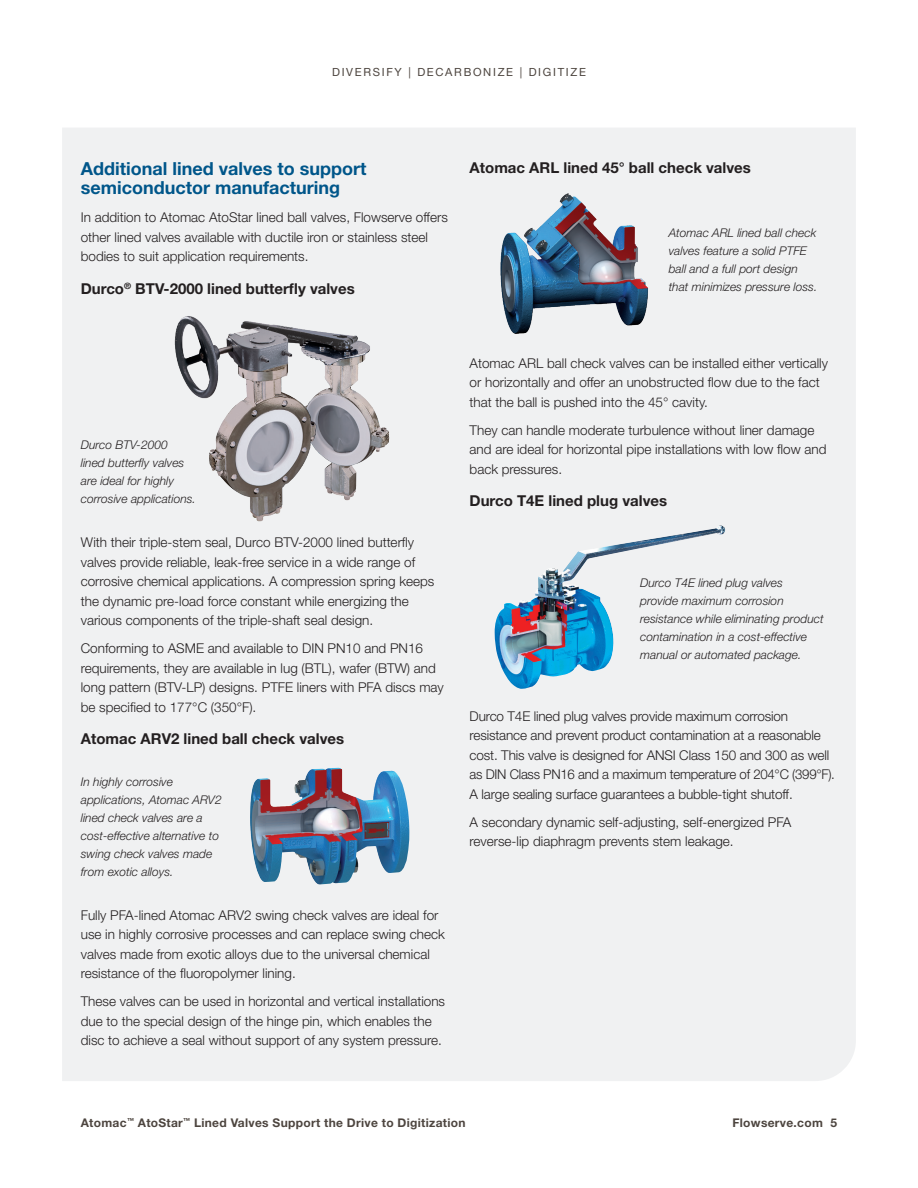
<style>
.page{position:relative;width:918px;height:1188px;background:#fff}
.page>*{position:absolute;margin:0;border:0;box-sizing:border-box;transform-origin:0 0}
.Subhead_Level_1__blu{font:700 18px/19.5px "Helvetica Neue LT Std";color:#00568a}
.Subhead_Level_2__bla{font:700 15px "Helvetica Neue LT Std";color:#231f20}
.Body_copy{font:300 13.5px/19.5px "Helvetica Neue LT Std";color:#231f20}
.t1{font:italic 300 12px/18px "Helvetica Neue LT Std";color:#231f20}
.t2{font:700 12px "Helvetica Neue LT Std";letter-spacing:.025em;color:#4d453f}
.t3{font:11.25px "Helvetica Neue LT Std";letter-spacing:.15em;color:#4d453f}
</style>
<div class="page">
<div style="left:62px;top:128px;width:794px;height:953px;background:#f0f1f2"></div>
<img style="left:170px;top:310px;width:224px;height:216px">
<img style="left:470px;top:184px;width:215px;height:156px">
<img style="left:495px;top:525px;width:230px;height:164px">
<img style="left:250px;top:768px;width:160px;height:117px">
<p class="t3" style="left:332px;top:65px;width:255px">DIVERSIFY | DECARBONIZE | DIGITIZE</p>
<p class="Subhead_Level_1__blu" style="left:81px;top:158px;width:287px">Additional lined valves to support semiconductor manufacturing</p>
<p class="Body_copy" style="left:81px;top:208px;width:369px">In addition to Atomac AtoStar lined ball valves, Flowserve offers other lined valves available with ductile iron or stainless steel bodies to suit application requirements.</p>
<p class="Subhead_Level_2__bla" style="left:81px;top:279px;width:276px">Durco<sup>®</sup> BTV-2000 lined butterfly valves</p>
<p class="Subhead_Level_2__bla" style="left:470px;top:158px;width:283px">Atomac ARL lined 45° ball check valves</p>
<p class="t1" style="left:669px;top:224px;width:150px">Atomac ARL lined ball check valves feature a solid PTFE ball and a full port design that minimizes pressure loss.</p>
<p class="t1" style="left:81px;top:435px;width:117px">Durco BTV-2000<br>lined butterfly valves are ideal for highly corrosive applications.</p>
<p class="Body_copy" style="left:81px;top:533px;width:355px">With their triple-stem seal, Durco BTV-2000 lined butterfly valves provide reliable, leak-free service in a wide range of corrosive chemical applications. A compression spring keeps the dynamic pre-load force constant while energizing the various components of the triple-shaft seal design.</p>
<p class="Body_copy" style="left:81px;top:639px;width:365px">Conforming to ASME and available to DIN PN10 and PN16 requirements, they are available in lug (BTL), wafer (BTW) and long pattern (BTV-LP) designs. PTFE liners with PFA discs may be specified to 177°C (350°F).</p>
<p class="Subhead_Level_2__bla" style="left:81px;top:730px;width:265px">Atomac ARV2 lined ball check valves</p>
<p class="t1" style="left:81px;top:773px;width:142px">In highly corrosive applications, Atomac ARV2 lined check valves are a cost-effective alternative to swing check valves made from exotic alloys.</p>
<p class="Body_copy" style="left:81px;top:905px;width:366px">Fully PFA-lined Atomac ARV2 swing check valves are ideal for use in highly corrosive processes and can replace swing check valves made from exotic alloys due to the universal chemical resistance of the fluoropolymer lining.</p>
<p class="Body_copy" style="left:81px;top:992px;width:366px">These valves can be used in horizontal and vertical installations due to the special design of the hinge pin, which enables the disc to achieve a seal without support of any system pressure.</p>
<p class="Body_copy" style="left:470px;top:353px;width:360px">Atomac ARL ball check valves can be installed either vertically or horizontally and offer an unobstructed flow due to the fact that the ball is pushed into the 45° cavity.</p>
<p class="Body_copy" style="left:470px;top:420px;width:358px">They can handle moderate turbulence without liner damage and are ideal for horizontal pipe installations with low flow and back pressures.</p>
<p class="Subhead_Level_2__bla" style="left:470px;top:492px;width:199px">Durco T4E lined plug valves</p>
<p class="t1" style="left:640px;top:573px;width:185px">Durco T4E lined plug valves provide maximum corrosion resistance while eliminating product contamination in a cost-effective manual or automated package.</p>
<p class="Body_copy" style="left:470px;top:706px;width:367px">Durco T4E lined plug valves provide maximum corrosion resistance and prevent product contamination at a reasonable cost. This valve is designed for ANSI Class 150 and 300 as well as DIN Class PN16 and a maximum temperature of 204°C (399°F).<br>A large sealing surface guarantees a bubble-tight shutoff.</p>
<p class="Body_copy" style="left:470px;top:812px;width:323px">A secondary dynamic self-adjusting, self-energized PFA reverse-lip diaphragm prevents stem leakage.</p>
<p class="t2" style="left:81px;top:1115px;width:386px">Atomac<sup>™</sup> AtoStar<sup>™</sup> Lined Valves Support the Drive to Digitization</p>
<p class="t2" style="left:733px;top:1115px;width:106px">Flowserve.com 5</p>
</div>
